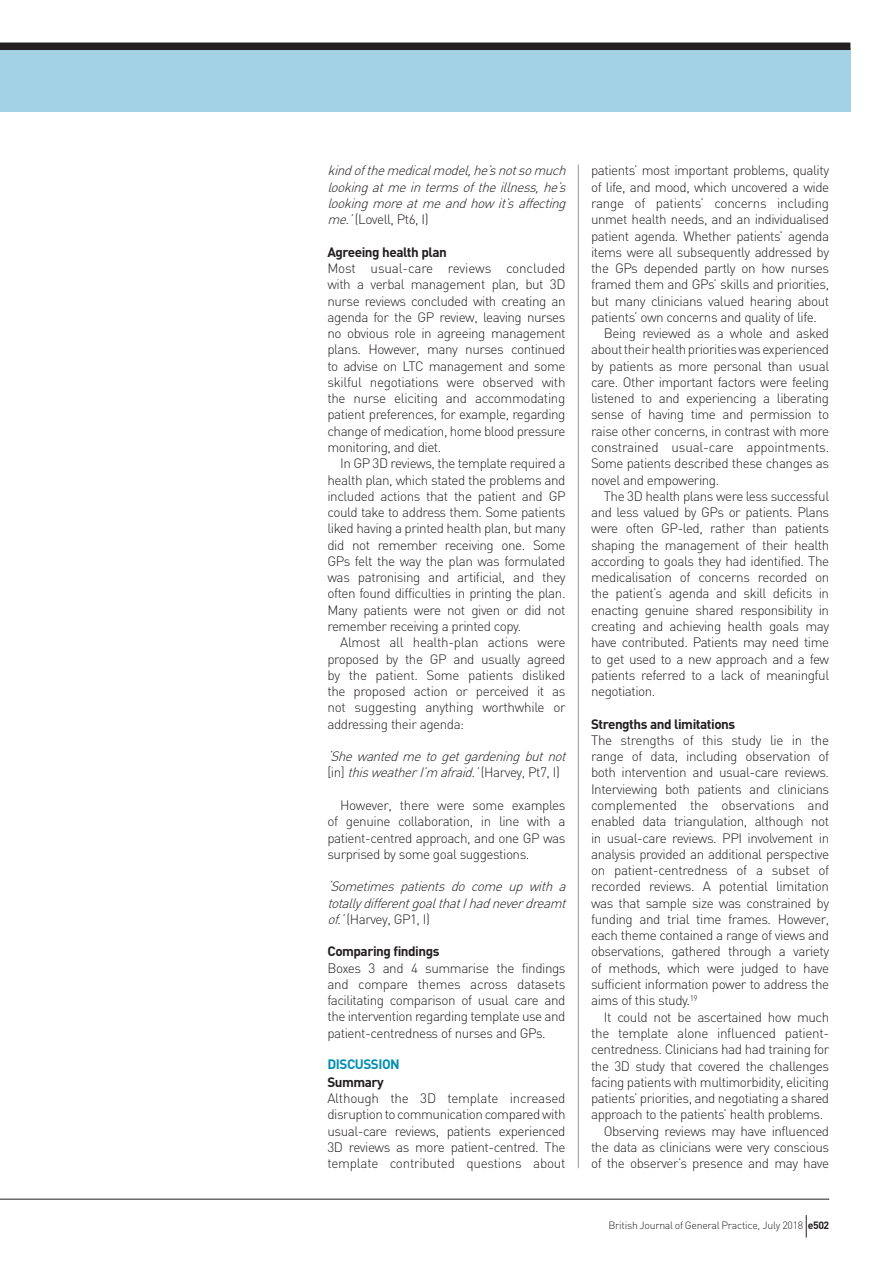
<style>
.page{position:relative;width:893px;height:1263px;background:#fff}
.page>*{position:absolute;margin:0;border:0;box-sizing:border-box;transform-origin:0 0}
.t1{font:300 13.5px/16.2px "DIN";letter-spacing:-.035em;color:#231f20;text-align:justify}
.t2{font:italic 300 13.5px/16.2px "DIN";color:#231f20;text-align:justify}
.t3{font:700 13.5px "DIN";letter-spacing:-.035em;color:#231f20}
.t4{font:300 13.5px "DIN";letter-spacing:-.015em;color:#231f20}
.t5{font:700 13.5px "DIN";letter-spacing:-.035em;color:#008fb3}
.t6{font:300 10.5px "DIN";letter-spacing:-.025em;color:#231f20}
.s1{font-style:normal}
.s2{font-weight:700}
</style>
<div class="page">
<div style="left:0;top:48px;width:850px;height:64px;background:#a2d2e3"></div>
<div style="left:0;top:43px;width:850px;height:7px;background:#231f20"></div>
<hr style="left:578px;top:165px;width:1px;height:1003px;background:#939598">
<hr style="left:0;top:1199px;width:829px;height:1px;background:#231f20">
<svg style="left:806px;top:1215px;width:1px;height:22px"></svg>
<p class="t2" style="left:327px;top:162px;width:244px">kindofthemedicalmodel,he’snotsomuch lookingatmeintermsoftheillness,he’s lookingmoreatmeandhow it’saffecting me.’<span class="s1">(Lovell, Pt6, I)</span></p>
<p class="t3" style="left:327px;top:243px;width:121px">Agreeing health plan</p>
<p class="t1" style="left:327px;top:260px;width:240px">Most usual-care reviews concluded with a verbal management plan, but 3D nurse reviews concluded with creating an agenda for the GP review, leaving nurses no obvious role in agreeing management plans. However, many nurses continued to advise on LTC management and some skilful negotiations were observed with the nurse eliciting and accommodating patient preferences, for example, regarding change of medication, home blood pressure monitoring, and diet.</p>
<p class="t1" style="left:327px;top:455px;width:240px;text-indent:13px">In GP 3D reviews, the template required a health plan, which stated the problems and included actions that the patient and GP could take to address them. Some patients liked having a printed health plan, but many did not remember receiving one. Some GPs felt the way the plan was formulated was patronising and artificial, and they often found difficulties in printing the plan.<br>Many patients were not given or did not remember receiving a printed copy.</p>
<p class="t1" style="left:327px;top:634px;width:240px;text-indent:13px">Almost all health-plan actions were proposed by the GP and usually agreed by the patient. Some patients disliked the proposed action or perceived it as not suggesting anything worthwhile or addressing their agenda:</p>
<p class="t2" style="left:327px;top:748px;width:244px">‘Shewantedmetogetgardeningbutnot <span class="s1">[ i n ]</span> thisweatherI’m afraid.’<span class="s1">( H a rvey , P t 7 , I )</span></p>
<p class="t1" style="left:327px;top:797px;width:240px;text-indent:13px">However, there were some examples of genuine collaboration, in line with a patient-centred approach, and one GP was surprised by some goal suggestions.</p>
<p class="t2" style="left:327px;top:878px;width:244px">‘Sometimes patients do come up with a totallydifferentgoalthatIhadneverdreamt of.’<span class="s1">(Harvey, GP1, I)</span></p>
<p class="t3" style="left:327px;top:943px;width:114px">Comparing findings</p>
<p class="t1" style="left:327px;top:959px;width:240px">Boxes 3 and 4 summarise the findings and compare themes across datasets facilitating comparison of usual care and the intervention regarding template use and patient-centredness of nurses and GPs.</p>
<p class="t5" style="left:327px;top:1055px;width:74px">DISCUSSION</p>
<p class="t3" style="left:327px;top:1073px;width:58px">Summary</p>
<p class="t1" style="left:327px;top:1090px;width:240px">Although the 3D template increased disruption to communication compared with usual-care reviews, patients experienced 3D reviews as more patient-centred. The template contributed questions about</p>
<p class="t1" style="left:591px;top:162px;width:240px">patients’ most important problems, quality</p>
<p class="t1" style="left:591px;top:179px;width:240px">of life, and mood, which uncovered a wide</p>
<p class="t1" style="left:591px;top:195px;width:240px">range of patients’ concerns including</p>
<p class="t1" style="left:591px;top:211px;width:240px">unmet health needs, and an individualised</p>
<p class="t1" style="left:591px;top:227px;width:240px">patient agenda. Whether patients’ agenda</p>
<p class="t1" style="left:591px;top:244px;width:240px">items were all subsequently addressed by</p>
<p class="t1" style="left:591px;top:260px;width:240px">the GPs depended partly on how nurses</p>
<p class="t1" style="left:591px;top:276px;width:240px">framed them and GPs’ skills and priorities,</p>
<p class="t1" style="left:591px;top:292px;width:240px">but many clinicians valued hearing about</p>
<p class="t1" style="left:591px;top:309px;width:227px">patients’ own concerns and quality of life.</p>
<p class="t1" style="left:604px;top:325px;width:227px">Being reviewed as a whole and asked</p>
<p class="t1" style="left:591px;top:341px;width:240px">about their health priorities was experienced</p>
<p class="t1" style="left:591px;top:358px;width:240px">by patients as more personal than usual</p>
<p class="t1" style="left:591px;top:374px;width:240px">care. Other important factors were feeling</p>
<p class="t1" style="left:591px;top:390px;width:240px">listened to and experiencing a liberating</p>
<p class="t1" style="left:591px;top:406px;width:240px">sense of having time and permission to</p>
<p class="t1" style="left:591px;top:423px;width:240px">raise other concerns, in contrast with more</p>
<p class="t4" style="left:591px;top:439px;width:240px">constrained usual-care appointments.</p>
<p class="t1" style="left:591px;top:455px;width:240px">Some patients described these changes as</p>
<p class="t1" style="left:591px;top:471px;width:130px">novel and empowering.</p>
<p class="t1" style="left:604px;top:488px;width:227px">The 3D health plans were less successful</p>
<p class="t1" style="left:591px;top:504px;width:240px">and less valued by GPs or patients. Plans</p>
<p class="t1" style="left:591px;top:520px;width:240px">were often GP-led, rather than patients</p>
<p class="t1" style="left:591px;top:536px;width:240px">shaping the management of their health</p>
<p class="t1" style="left:591px;top:553px;width:240px">according to goals they had identified. The</p>
<p class="t1" style="left:591px;top:569px;width:240px">medicalisation of concerns recorded on</p>
<p class="t1" style="left:591px;top:585px;width:240px">the patient’s agenda and skill deficits in</p>
<p class="t1" style="left:591px;top:602px;width:240px">enacting genuine shared responsibility in</p>
<p class="t1" style="left:591px;top:618px;width:240px">creating and achieving health goals may</p>
<p class="t1" style="left:591px;top:634px;width:240px">have contributed. Patients may need time</p>
<p class="t1" style="left:591px;top:650px;width:240px">to get used to a new approach and a few</p>
<p class="t1" style="left:591px;top:667px;width:240px">patients referred to a lack of meaningful</p>
<p class="t1" style="left:591px;top:683px;width:66px">negotiation.</p>
<p class="t3" style="left:591px;top:715px;width:146px">Strengths and limitations</p>
<p class="t1" style="left:591px;top:732px;width:240px">The strengths of this study lie in the range of data, including observation of both intervention and usual-care reviews.<br>Interviewing both patients and clinicians complemented the observations and enabled data triangulation, although not in usual-care reviews. PPI involvement in analysis provided an additional perspective on patient-centredness of a subset of recorded reviews. A potential limitation was that sample size was constrained by funding and trial time frames. However, each theme contained a range of views and observations, gathered through a variety of methods, which were judged to have sufficient information power to address the aims of this study.<sup>19</sup></p>
<p class="t1" style="left:604px;top:1009px;width:227px">It could not be ascertained how much</p>
<p class="t1" style="left:591px;top:1025px;width:240px">the template alone influenced patient-</p>
<p class="t1" style="left:591px;top:1041px;width:240px">centredness. Clinicians had had training for</p>
<p class="t1" style="left:591px;top:1057px;width:240px">the 3D study that covered the challenges</p>
<p class="t1" style="left:591px;top:1074px;width:240px">facing patients with multimorbidity, eliciting</p>
<p class="t1" style="left:591px;top:1090px;width:240px">patients’ priorities, and negotiating a shared</p>
<p class="t1" style="left:591px;top:1106px;width:234px">approach to the patients’ health problems.</p>
<p class="t1" style="left:604px;top:1122px;width:227px">Observing reviews may have influenced</p>
<p class="t1" style="left:591px;top:1139px;width:240px">the data as clinicians were very conscious</p>
<p class="t1" style="left:591px;top:1155px;width:240px">of the observer’s presence and may have</p>
<p class="t6" style="left:608px;top:1219px;width:222px">British Journal of General Practice, July 2018 <span class="s2">e502</span></p>
</div>
